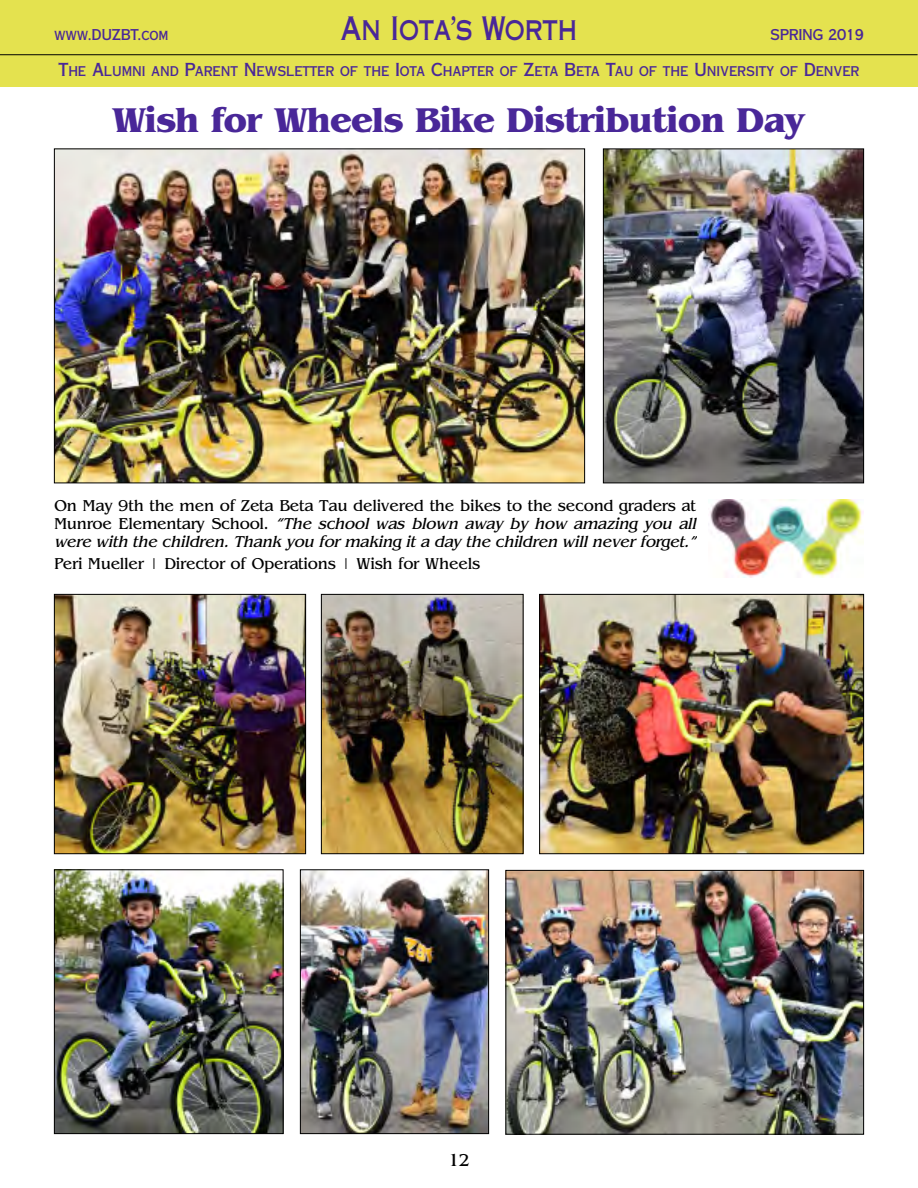
<style>
.page{position:relative;width:918px;height:1188px;background:#fff}
.page>*{position:absolute;margin:0;border:0;box-sizing:border-box;transform-origin:0 0}
.t1{font:700 36px "Benguiat";letter-spacing:-.02em;color:#492798}
.t2{font:32.4px "Copperplate Thirty One AB";letter-spacing:-.025em;color:#492798;scale:.74 1}
.t3{font:18px "Benguiat";color:#000}
.t4{font:italic 16.5px/18px "Benguiat";letter-spacing:-.02em;color:#000}
.t5{font:16.5px "Benguiat";letter-spacing:-.02em;color:#000}
.t6{font:15px "Copperplate Thirty AB";letter-spacing:-.02em;color:#492798}
.t7{font:13.5px "Copperplate Thirty AB";letter-spacing:-.01em;color:#492798}
.s1{font-size:18px}
.s2{font-style:normal}
</style>
<div class="page">
<div style="left:0;top:0;width:918px;height:87px;background:#e4e24f"></div>
<hr style="left:0;top:54px;width:918px;height:1px;background:#000">
<img style="left:56px;top:150px;width:527px;height:331px">
<img style="left:508px;top:872px;width:354px;height:261px">
<div style="left:506px;top:870px;width:358px;height:265px;border:1px solid #000"></div>
<img style="left:56px;top:596px;width:248px;height:256px">
<div style="left:54px;top:594px;width:252px;height:260px;border:1px solid #000"></div>
<img style="left:541px;top:596px;width:321px;height:256px">
<div style="left:539px;top:594px;width:325px;height:260px;border:1px solid #000"></div>
<img style="left:323px;top:596px;width:199px;height:256px">
<div style="left:321px;top:594px;width:203px;height:260px;border:1px solid #000"></div>
<img style="left:56px;top:871px;width:226px;height:261px">
<div style="left:54px;top:869px;width:230px;height:265px;border:1px solid #000"></div>
<img style="left:302px;top:871px;width:185px;height:261px">
<div style="left:300px;top:869px;width:189px;height:265px;border:1px solid #000"></div>
<img style="left:605px;top:150px;width:257px;height:331px">
<div style="left:603px;top:148px;width:261px;height:335px;border:1px solid #000"></div>
<img style="left:710px;top:500px;width:154px;height:78px">
<h2 class="t2" style="left:340px;top:17px;width:322px">An Iota’s Worth</h2>
<p class="t6" style="left:54px;top:30px;width:116px">www.DUZBT.com</p>
<p class="t6" style="left:770px;top:30px;width:95px">SPRING 2019</p>
<p class="t7" style="left:58px;top:66px;width:803px"><span class="s1">T</span>HE <span class="s1">A</span>LUMNI AND <span class="s1">P</span>ARENT <span class="s1">N</span>EWSLETTER OF THE <span class="s1">I</span>OTA <span class="s1">C</span>HAPTER OF <span class="s1">Z</span>ETA <span class="s1">B</span>ETA <span class="s1">T</span>AU OF THE <span class="s1">U</span>NIVERSITY OF <span class="s1">D</span>ENVER</p>
<h1 class="t1" style="left:112px;top:99px;width:695px">Wish for Wheels Bike Distribution Day</h1>
<p class="t4" style="left:54px;top:496px;width:646px"><span class="s2">On May 9th the men of Zeta Beta Tau delivered the bikes to the second graders at<br>Munroe Elementary School.</span> “The school was blown away by how amazing you all were with the children. Thank you for making it a day the children will never forget.”</p>
<p class="t5" style="left:54px;top:554px;width:428px">Peri Mueller | Director of Operations | Wish for Wheels</p>
<p class="t3" style="left:448px;top:1149px;width:23px">12</p>
</div>
